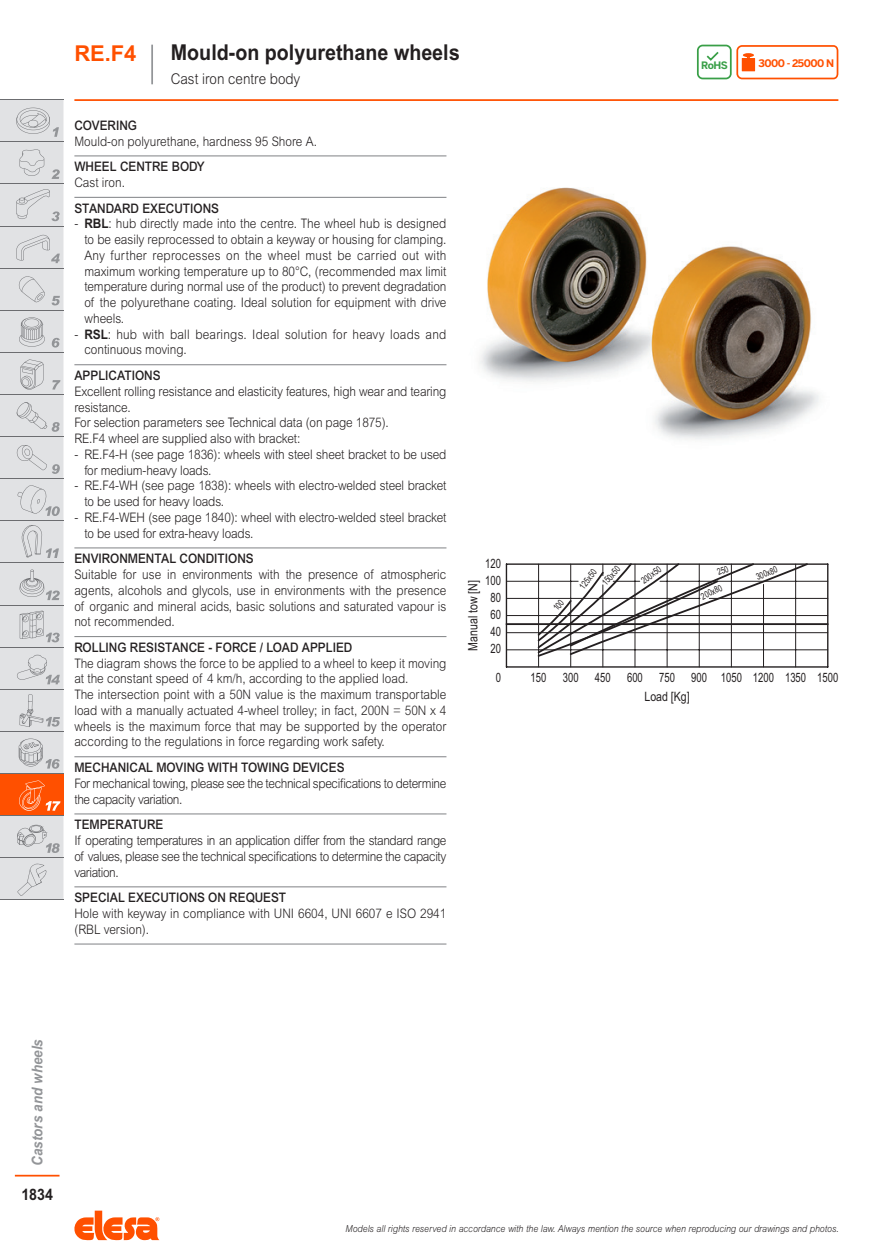
<style>
.page{position:relative;width:888px;height:1260px;background:#fff}
.page>*{position:absolute;margin:0;border:0;box-sizing:border-box;transform-origin:0 0}
.subtitle_1L{font:700 21.88px "Arial MT Std";color:#231f20;scale:.9 1}
.series{font:700 21.88px "Arial MT Std";color:#ff5000}
.t1{font:700 15.75px "Arial MT Std";color:#231f20;scale:.9 1}
.subtitle_2L{font:300 14.88px "Arial MT Std";color:#231f20;scale:.9 1}
.t2{font:italic 700 14.88px "Arial MT Std";color:#939598;scale:.9 1}
.description{font:300 13.12px/15.8px "Arial MT Std";letter-spacing:-.01em;color:#231f20;scale:.9 1}
.titlefirst{font:500 13.12px "Arial MT Std";color:#231f20;scale:.9 1}
.description-2{font:300 13.12px/15.8px "Arial MT Std";letter-spacing:-.03em;color:#231f20;scale:.9 1}
.description-3{font:300 13.12px/15.8px "Arial MT Std";letter-spacing:.02em;color:#231f20;scale:.9 1}
.descriptionlast{font:300 13.12px/15.8px "Arial MT Std";color:#231f20;scale:.9 1}
.box_ancorato_immagin{font:12.95px "Arial Narrow";color:#231f20;scale:.9 1}
.box_ancorato_immagin-2{font:12.95px "Arial Narrow";color:#231f20}
.t3{font:700 10.33px "Benton Sans";letter-spacing:-.05em;color:#ff5000}
.t4{font:700 10.15px "Benton Sans";color:#399f47}
.t5{font:italic 300 9.62px "Arial MT Std";color:#231f20;scale:.9 1}
.box_ancorato_immagin-3{font:9.28px "Arial Narrow";color:#231f20;scale:.9 1}
.s1{font-weight:700}
</style>
<div class="page">
<svg style="left:74px;top:1211px;width:85px;height:29px"></svg>
<hr style="left:15px;top:1175px;width:45px;height:2px;background:#ff5000">
<hr style="left:74px;top:99px;width:764px;height:2px;background:#ff5000">
<div style="left:0;top:774px;width:63px;height:42px;background:#ff5000"></div>
<hr style="left:0;top:99px;width:63px;height:1px;background:#6c6d70">
<hr style="left:0;top:900px;width:63px;height:1px;background:#6c6d70">
<svg style="left:0;top:781px;width:63px;height:119px"></svg>
<svg style="left:0;top:100px;width:63px;height:674px;background:#d8d9db"></svg>
<hr style="left:151px;top:45px;width:2px;height:39px;background:#939598">
<svg style="left:697px;top:45px;width:141px;height:34px"></svg>
<hr style="left:74px;top:155px;width:372px;height:1px;background:#808285">
<hr style="left:74px;top:197px;width:372px;height:1px;background:#808285">
<hr style="left:74px;top:364px;width:372px;height:1px;background:#808285">
<hr style="left:74px;top:547px;width:372px;height:1px;background:#808285">
<hr style="left:74px;top:636px;width:372px;height:1px;background:#808285">
<hr style="left:74px;top:756px;width:372px;height:1px;background:#808285">
<hr style="left:74px;top:814px;width:372px;height:1px;background:#808285">
<hr style="left:74px;top:886px;width:372px;height:1px;background:#808285">
<hr style="left:74px;top:944px;width:372px;height:1px;background:#808285">
<img style="left:479px;top:187px;width:340px;height:253px">
<hr style="left:506px;top:632px;width:322px;height:1px;background:#231f20">
<hr style="left:506px;top:623px;width:322px;height:2px;background:#231f20">
<hr style="left:635px;top:564px;width:1px;height:103px;background:#231f20">
<hr style="left:699px;top:564px;width:1px;height:103px;background:#231f20">
<hr style="left:763px;top:584px;width:1px;height:83px;background:#231f20">
<hr style="left:538px;top:564px;width:1px;height:103px;background:#231f20">
<hr style="left:602px;top:585px;width:1px;height:82px;background:#231f20">
<hr style="left:667px;top:564px;width:1px;height:103px;background:#231f20">
<hr style="left:731px;top:564px;width:1px;height:103px;background:#231f20">
<hr style="left:795px;top:564px;width:1px;height:103px;background:#231f20">
<hr style="left:506px;top:649px;width:322px;height:1px;background:#231f20">
<hr style="left:660px;top:581px;width:168px;height:1px;background:#231f20">
<hr style="left:506px;top:581px;width:72px;height:1px;background:#231f20">
<hr style="left:709px;top:598px;width:119px;height:1px;background:#231f20">
<hr style="left:506px;top:598px;width:194px;height:1px;background:#231f20">
<hr style="left:506px;top:615px;width:322px;height:1px;background:#231f20">
<hr style="left:570px;top:564px;width:1px;height:103px;background:#231f20">
<hr style="left:506px;top:563px;width:322px;height:2px;background:#231f20">
<hr style="left:506px;top:564px;width:1px;height:103px;background:#231f20">
<hr style="left:827px;top:564px;width:1px;height:103px;background:#231f20">
<hr style="left:506px;top:666px;width:322px;height:2px;background:#231f20">
<svg style="left:536px;top:563px;width:273px;height:95px"></svg>
<p class="series" style="left:74px;top:40px;width:63px">RE.F4</p>
<p class="subtitle_1L" style="left:171px;top:40px;width:322px">Mould-on polyurethane wheels</p>
<p class="subtitle_2L" style="left:171px;top:71px;width:145px">Cast iron centre body</p>
<p class="t4" style="left:701px;top:59px;width:28px">RoHS</p>
<p class="t3" style="left:758px;top:57px;width:77px">3000 - 25000 N</p>
<p class="titlefirst" style="left:74px;top:118px;width:71px">COVERING</p>
<p class="description" style="left:74px;top:133px;width:271px">Mould-on polyurethane, hardness 95 Shore A.</p>
<p class="titlefirst" style="left:74px;top:159px;width:146px">WHEEL CENTRE BODY</p>
<p class="description" style="left:74px;top:174px;width:58px">Cast iron.</p>
<p class="titlefirst" style="left:74px;top:200px;width:162px">STANDARD EXECUTIONS</p>
<p class="description" style="left:84px;top:216px;width:404px;text-align:justify;text-indent:-10px">- <span class="s1">RBL</span>: hub directly made into the centre. The wheel hub is designed to be easily reprocessed to obtain a keyway or housing for clamping.<br>Any further reprocesses on the wheel must be carried out with maximum working temperature up to 80°C, (recommended max limit temperature during normal use of the product) to prevent degradation of the polyurethane coating. Ideal solution for equipment with drive wheels.</p>
<p class="description-3" style="left:84px;top:326px;width:404px;text-indent:-10px">- <span class="s1">RSL</span>: hub with ball bearings. Ideal solution for heavy loads and continuous moving.</p>
<p class="titlefirst" style="left:74px;top:368px;width:97px">APPLICATIONS</p>
<p class="description" style="left:74px;top:383px;width:415px">Excellent rolling resistance and elasticity features, high wear and tearing resistance.</p>
<p class="description" style="left:74px;top:415px;width:351px">For selection parameters see Technical data (on page 1875).</p>
<p class="description" style="left:74px;top:431px;width:252px">RE.F4 wheel are supplied also with bracket:</p>
<p class="description" style="left:84px;top:446px;width:404px;text-indent:-10px">- RE.F4-H (see page 1836): wheels with steel sheet bracket to be used for medium-heavy loads.</p>
<p class="description" style="left:84px;top:478px;width:404px;text-indent:-10px">- RE.F4-WH (see page 1838): wheels with electro-welded steel bracket to be used for heavy loads.</p>
<p class="description" style="left:84px;top:509px;width:404px;text-indent:-10px">- RE.F4-WEH (see page 1840): wheel with electro-welded steel bracket to be used for extra-heavy loads.</p>
<p class="titlefirst" style="left:74px;top:551px;width:201px">ENVIRONMENTAL CONDITIONS</p>
<p class="description" style="left:74px;top:566px;width:415px;text-align:justify">Suitable for use in environments with the presence of atmospheric agents, alcohols and glycols, use in environments with the presence of organic and mineral acids, basic solutions and saturated vapour is not recommended.</p>
<p class="titlefirst" style="left:74px;top:640px;width:310px">ROLLING RESISTANCE - FORCE / LOAD APPLIED</p>
<p class="description" style="left:74px;top:655px;width:415px">The diagram shows the force to be applied to a wheel to keep it moving at the constant speed of 4 km/h, according to the applied load.</p>
<p class="description" style="left:74px;top:687px;width:415px;text-align:justify">The intersection point with a 50N value is the maximum transportable load with a manually actuated 4-wheel trolley; in fact, 200N = 50N x 4 wheels is the maximum force that may be supported by the operator according to the regulations in force regarding work safety.</p>
<p class="titlefirst" style="left:74px;top:760px;width:302px">MECHANICAL MOVING WITH TOWING DEVICES</p>
<p class="description-2" style="left:74px;top:775px;width:415px">For mechanical towing, please see the technical specifications to determine the capacity variation.</p>
<p class="titlefirst" style="left:74px;top:817px;width:100px">TEMPERATURE</p>
<p class="description" style="left:74px;top:833px;width:415px;text-align:justify">If operating temperatures in an application differ from the standard range of values, please see the technical specifications to determine the capacity variation.</p>
<p class="titlefirst" style="left:74px;top:890px;width:237px">SPECIAL EXECUTIONS ON REQUEST</p>
<p class="descriptionlast" style="left:74px;top:905px;width:415px">Hole with keyway in compliance with UNI 6604, UNI 6607 e ISO 2941 (RBL version).</p>
<p class="box_ancorato_immagin" style="left:485px;top:554px;width:19px">120</p>
<p class="box_ancorato_immagin" style="left:485px;top:571px;width:19px">100</p>
<p class="box_ancorato_immagin-2" style="left:463px;top:651px;width:72px;rotate:-90deg">Manual tow [N]</p>
<p class="box_ancorato_immagin" style="left:490px;top:588px;width:13px">80</p>
<p class="box_ancorato_immagin" style="left:490px;top:605px;width:13px">60</p>
<p class="box_ancorato_immagin" style="left:490px;top:622px;width:13px">40</p>
<p class="box_ancorato_immagin" style="left:490px;top:639px;width:13px">20</p>
<p class="box_ancorato_immagin-3" style="left:576px;top:584px;width:26px;rotate:-53deg">125x50</p>
<p class="box_ancorato_immagin-3" style="left:599px;top:579px;width:26px;rotate:-48deg">150x50</p>
<p class="box_ancorato_immagin-3" style="left:638px;top:576px;width:26px;rotate:-36deg">200x50</p>
<p class="box_ancorato_immagin-3" style="left:754px;top:571px;width:26px;rotate:-22deg">300x80</p>
<p class="box_ancorato_immagin-3" style="left:699px;top:591px;width:26px;rotate:-26deg">200x80</p>
<p class="box_ancorato_immagin" style="left:496px;top:668px;width:7px">0</p>
<p class="box_ancorato_immagin" style="left:531px;top:668px;width:19px">150</p>
<p class="box_ancorato_immagin" style="left:563px;top:668px;width:19px">300</p>
<p class="box_ancorato_immagin" style="left:595px;top:668px;width:19px">450</p>
<p class="box_ancorato_immagin" style="left:627px;top:668px;width:19px">600</p>
<p class="box_ancorato_immagin" style="left:659px;top:668px;width:19px">750</p>
<p class="box_ancorato_immagin" style="left:691px;top:668px;width:165px">900 1050 1200 1350 1500</p>
<p class="box_ancorato_immagin-2" style="left:644px;top:687px;width:47px">Load [Kg]</p>
<p class="t2" style="left:29px;top:1166px;width:142px;rotate:-90deg">Castors and wheels</p>
<p class="t1" style="left:21px;top:1186px;width:37px">1834</p>
<p class="t5" style="left:346px;top:1224px;width:549px">Models all rights reserved in accordance with the law. Always mention the source when reproducing our drawings and photos.</p>
</div>
